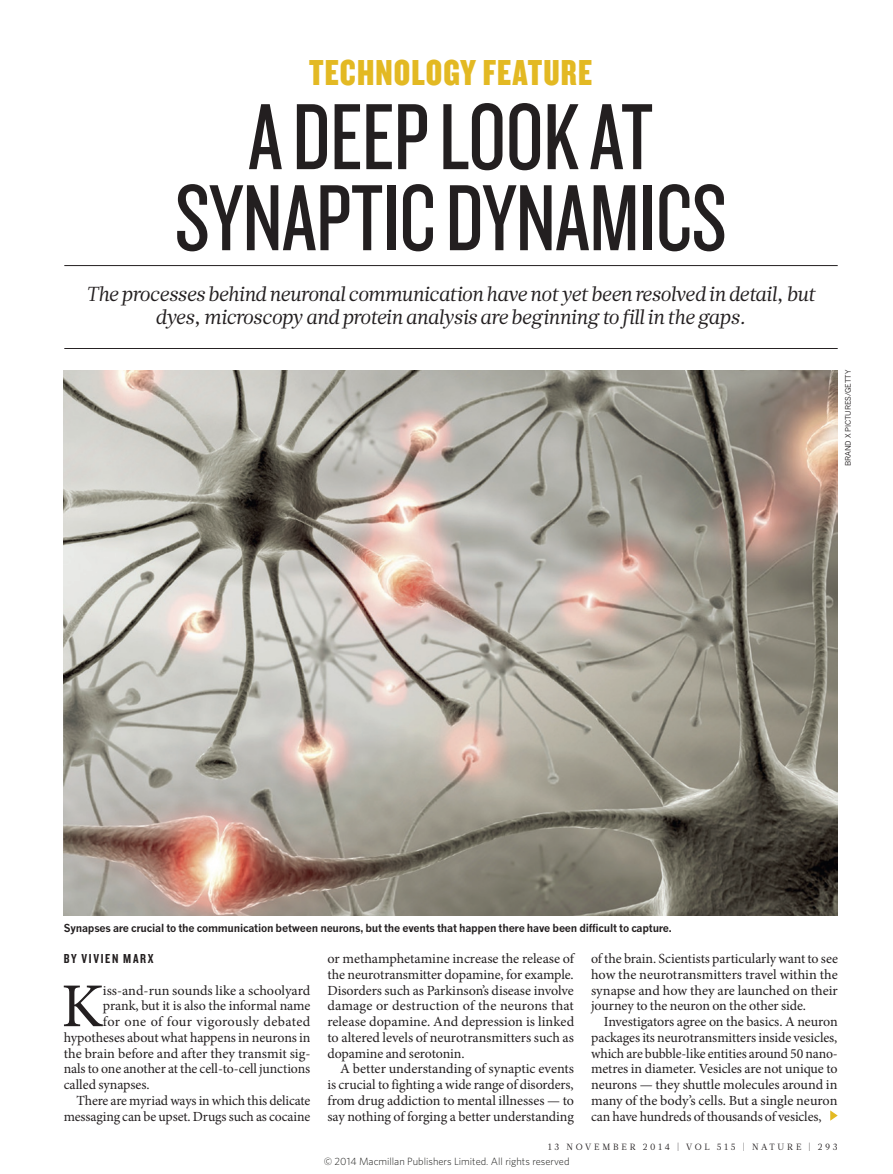
<style>
.page{position:relative;width:893px;height:1174px;background:#fff}
.page>*{position:absolute;margin:0;border:0;box-sizing:border-box;transform-origin:0 0}
.TECH_FEAT_HEAD{font:97.5px/81px "Knockout 28 Junior Feathrwt";letter-spacing:-.005em;color:#231f20;text-align:center}
.BODY_DROP_CAP{font:62.4px "Minion Pro";color:#231f20}
.t1{font:37.5px "Knockout 69 Full Liteweight";letter-spacing:.03em;color:#e3b923}
.INTRO{font:italic 20.25px/23.7px "Glosa Math";color:#231f20;text-align:center}
.BODY_INDENT{font:13.95px/15.8px "Minion Pro";letter-spacing:-.01em;color:#231f20;text-align:justify}
.BODY_DROP_CAP-2{font:13.95px "Minion Pro";letter-spacing:-.005em;color:#231f20}
.BODY_DROP_CAP-3{font:13.95px "Minion Pro";letter-spacing:.02em;color:#231f20}
.AUTHOR_BYLINE{font:13.5px "Knockout 49 Liteweight";letter-spacing:.12em;color:#231f20}
.PIC_CAPTION{font:700 10.8px "News Gothic MTOT";letter-spacing:-.02em;color:#231f20}
.t2{font:300 10.5px "Whitney";color:#1d1d1b}
.t3{font:9px "Glosa Math";letter-spacing:.3em;color:#231f20}
.PIC_CREDIT{font:7.5px "News Gothic MTOT";color:#231f20}
</style>
<div class="page">
<img style="left:64px;top:370px;width:774px;height:546px">
<hr style="left:64px;top:265px;width:774px;height:1px;background:#231f20">
<hr style="left:64px;top:348px;width:774px;height:1px;background:#231f20">
<svg style="left:830px;top:1110px;width:8px;height:10px"></svg>
<h3 class="t1" style="left:309px;top:49px;width:285px">TECHNOLOGY FEATURE</h3>
<p class="TECH_FEAT_HEAD" style="left:175px;top:93px;width:554px">A DEEP LOOK AT<br>SYNAPTIC DYNAMICS</p>
<p class="INTRO" style="left:86px;top:282px;width:730px">The processes behind neuronal communication have not yet been resolved in detail, but dyes, microscopy and protein analysis are beginning to fill in the gaps.</p>
<p class="PIC_CREDIT" style="left:843px;top:466px;width:98px;rotate:-90deg">BRAND X PICTURES/GETTY</p>
<p class="PIC_CAPTION" style="left:64px;top:921px;width:610px">Synapses are crucial to the communication between neurons, but the events that happen there have been difficult to capture.</p>
<p class="AUTHOR_BYLINE" style="left:64px;top:950px;width:91px">BY VIVIEN MARX</p>
<p class="BODY_DROP_CAP" style="left:61px;top:964px;width:43px">K</p>
<p class="BODY_DROP_CAP-2" style="left:103px;top:980px;width:209px">iss-and-run sounds like a schoolyard</p>
<p class="BODY_DROP_CAP-2" style="left:103px;top:996px;width:209px">prank, but it is also the informal name</p>
<p class="BODY_DROP_CAP-3" style="left:103px;top:1012px;width:209px">for one of four vigorously debated</p>
<p class="BODY_DROP_CAP-2" style="left:64px;top:1028px;width:248px">hypotheses about what happens in neurons in</p>
<p class="BODY_DROP_CAP-2" style="left:64px;top:1043px;width:248px">the brain before and after they transmit sig-</p>
<p class="BODY_DROP_CAP-2" style="left:64px;top:1059px;width:248px">nals to one another at the cell-to-cell junctions</p>
<p class="BODY_DROP_CAP-2" style="left:64px;top:1075px;width:87px">called synapses.</p>
<p class="BODY_INDENT" style="left:64px;top:1092px;width:248px;text-align:right">There are myriad ways in which this delicate messaging can be upset. Drugs such as cocaine</p>
<p class="BODY_INDENT" style="left:327px;top:951px;width:248px">or methamphetamine increase the release of the neurotransmitter dopamine, for example.<br>Disorders such as Parkinson’s disease involve damage or destruction of the neurons that release dopamine. And depression is linked to altered levels of neurotransmitters such as dopamine and serotonin.</p>
<p class="BODY_INDENT" style="left:327px;top:1061px;width:248px;text-indent:13px">A better understanding of synaptic events is crucial to fighting a wide range of disorders, from drug addiction to mental illnesses — to say nothing of forging a better understanding</p>
<p class="BODY_INDENT" style="left:591px;top:951px;width:248px">of the brain. Scientists particularly want to see how the neurotransmitters travel within the synapse and how they are launched on their journey to the neuron on the other side.</p>
<p class="BODY_INDENT" style="left:591px;top:1014px;width:248px;text-indent:13px">Investigators agree on the basics. A neuron packages its neurotransmitters inside vesicles, which are bubble-like entities around 50 nano&shy;metres in diameter. Vesicles are not unique to neurons — they shuttle molecules around in many of the body’s cells. But a single neuron can have hundreds of thousands of vesicles,</p>
<p class="t3" style="left:548px;top:1141px;width:291px">13 NOVEMBER 2014 | VOL 515 | NATURE | 293</p>
<p class="t2" style="left:324px;top:1154px;width:247px">© 2014 Macmillan Publishers Limited. All rights reserved</p>
</div>
